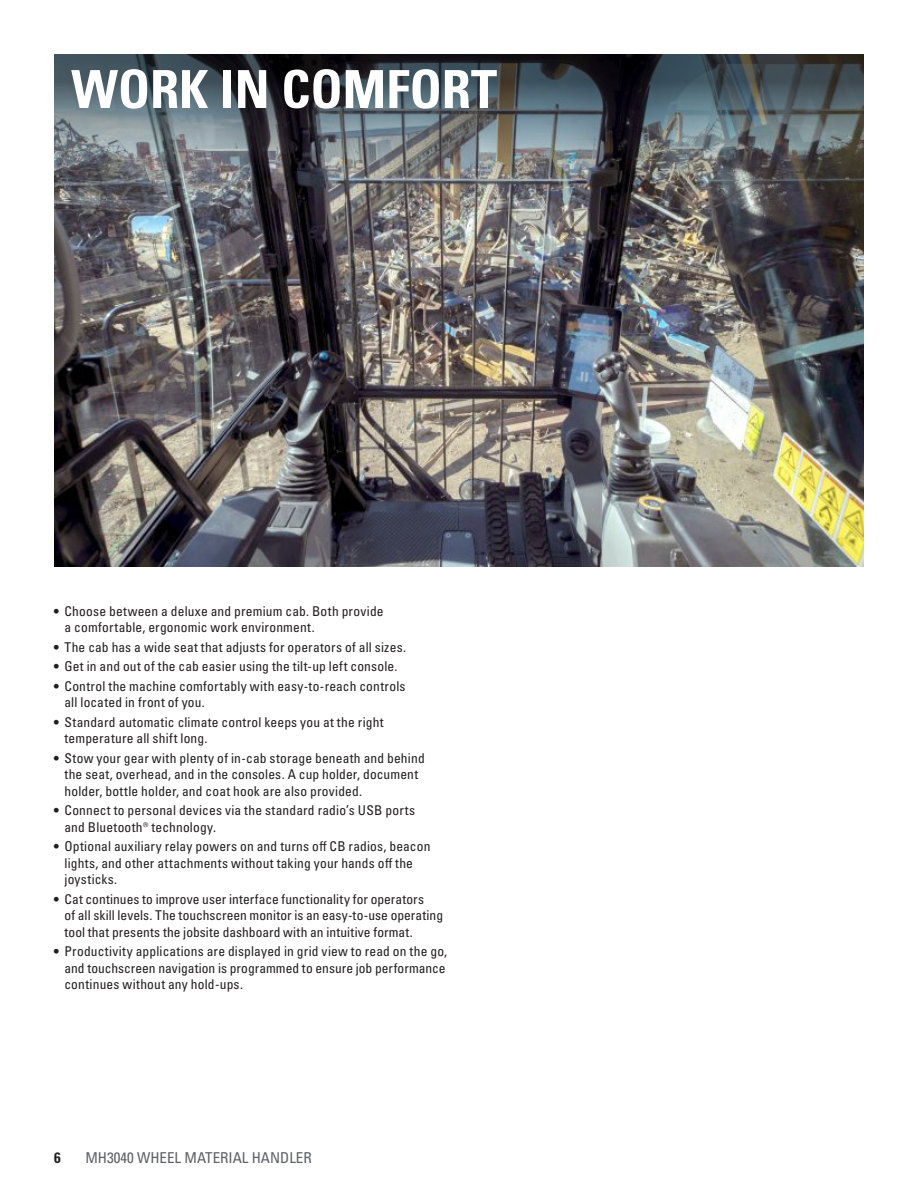
<style>
.page{position:relative;width:918px;height:1188px;background:#fff}
.page>*{position:absolute;margin:0;border:0;box-sizing:border-box;transform-origin:0 0}
.t1{font:52.5px "Univers LTCYR 67 Bold Cond";color:#fff}
.t2{font:condensed 15px "Univers LTCYR 57";color:#5d6163}
.t3{font:15px "Univers LTCYR 67 Bold Cond";color:#231f20}
.t4{font:condensed 13.5px/16.5px "Univers LTCYR 57";letter-spacing:.01em;color:#231f20}
</style>
<div class="page">
<img style="left:54px;top:506px;width:810px;height:61px">
<img style="left:54px;top:54px;width:810px;height:452px">
<h1 class="t1" style="left:71px;top:57px;width:427px">WORK IN COMFORT</h1>
<p class="t4" style="left:65px;top:602px;width:321px;text-indent:-11px">• Choose between a deluxe and premium cab. Both provide a comfortable, ergonomic work environment.</p>
<p class="t4" style="left:54px;top:638px;width:354px">• The cab has a wide seat that adjusts for operators of all sizes.</p>
<p class="t4" style="left:54px;top:658px;width:345px">• Get in and out of the cab easier using the tilt-up left console.</p>
<p class="t4" style="left:65px;top:677px;width:343px;text-indent:-11px">• Control the machine comfortably with easy-to-reach controls all located in front of you.</p>
<p class="t4" style="left:65px;top:713px;width:321px;text-indent:-11px">• Standard automatic climate control keeps you at the right temperature all shift long.</p>
<p class="t4" style="left:65px;top:749px;width:362px;text-indent:-11px">• Stow your gear with plenty of in-cab storage beneath and behind the seat, overhead, and in the consoles. A cup holder, document holder, bottle holder, and coat hook are also provided.</p>
<p class="t4" style="left:65px;top:802px;width:352px;text-indent:-11px">• Connect to personal devices via the standard radio’s USB ports and Bluetooth® technology.</p>
<p class="t4" style="left:65px;top:838px;width:367px;text-indent:-11px">• Optional auxiliary relay powers on and turns off CB radios, beacon lights, and other attachments without taking your hands off the joysticks.</p>
<p class="t4" style="left:65px;top:890px;width:380px;text-indent:-11px">• Cat continues to improve user interface functionality for operators<br>of all skill levels. The touchscreen monitor is an easy-to-use operating tool that presents the jobsite dashboard with an intuitive format.</p>
<p class="t4" style="left:65px;top:943px;width:384px;text-indent:-11px">• Productivity applications are displayed in grid view to read on the go, and touchscreen navigation is programmed to ensure job performance continues without any hold-ups.</p>
<p class="t3" style="left:54px;top:1148px;width:8px">6</p>
<p class="t2" style="left:86px;top:1148px;width:228px">MH3040 WHEEL MATERIAL HANDLER</p>
</div>
